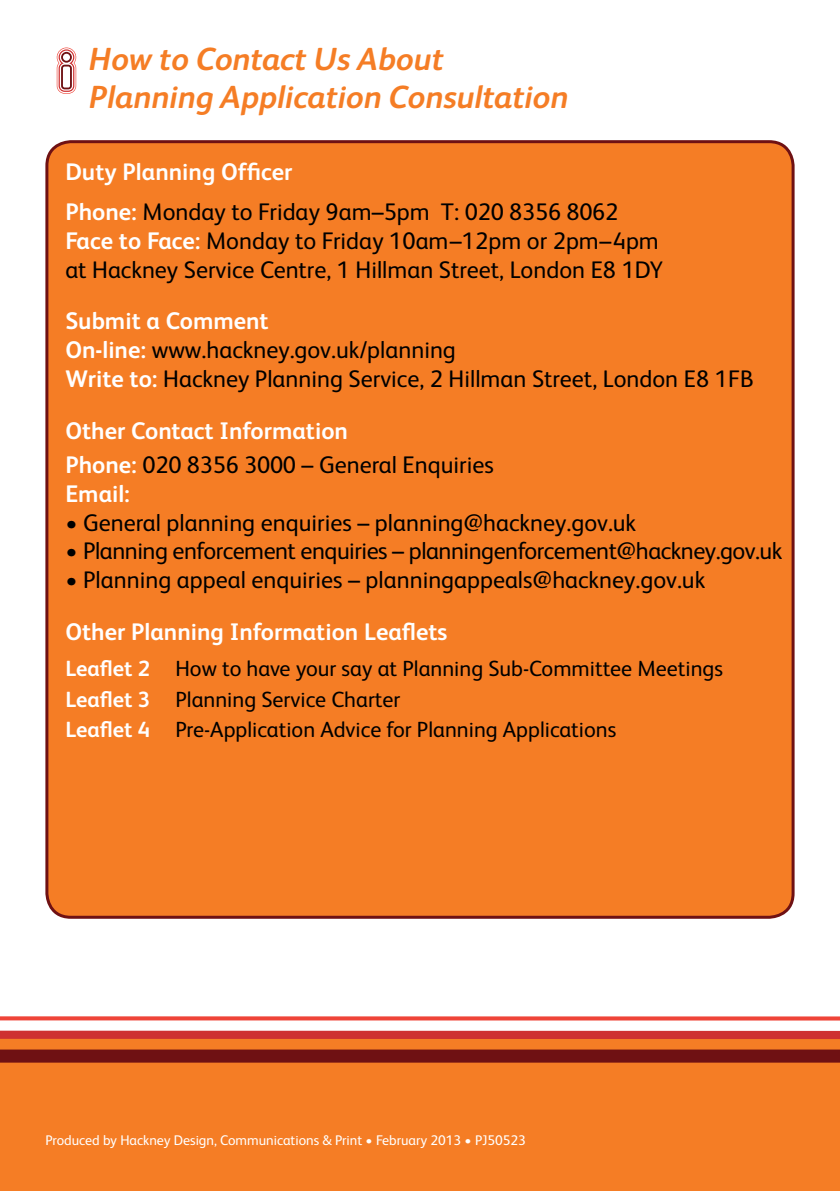
<style>
.page{position:relative;width:840px;height:1191px;background:#fff}
.page>*{position:absolute;margin:0;border:0;box-sizing:border-box;transform-origin:0 0}
.t1{font:italic 700 32px/38.4px "FS Albert";color:#f57d25}
.t2{font:24px/28.8px "FS Albert";color:#000}
.t3{font:700 24px/34.4px "FS Albert";color:#fff}
.t4{font:24px "FS Albert";letter-spacing:-.02em;color:#000}
.t5{font:22px/30.6px "FS Albert";color:#000}
.t6{font:14px "FS Albert";color:#fff}
.s1{font-weight:700;color:#fff}
.s2{font-weight:400;color:#000}
</style>
<div class="page">
<div style="left:0;top:1036px;width:839px;height:155px;background:#f57d25"></div>
<svg style="left:0;top:1016px;width:839px;height:47px"></svg>
<div style="left:47px;top:142px;width:745px;height:775px;background:#f57d25;border-radius:24px"></div>
<div style="left:45px;top:140px;width:749px;height:778px;border:3px solid #6f1113;border-radius:24px"></div>
<svg style="left:57px;top:48px;width:19px;height:46px"></svg>
<h1 class="t1" style="left:89px;top:38px;width:480px">How to Contact Us About<br>Planning Application Consultation</h1>
<p class="t2" style="left:65px;top:151px;width:554px;line-height:40.2px"><span class="s1">Duty Planning Officer<br>Phone:</span> Monday to Friday 9am–5pm T: 020 8356 8062</p>
<p class="t2" style="left:65px;top:225px;width:599px"><span class="s1">Face to Face:</span> Monday to Friday 10am–12pm or 2pm–4pm at Hackney Service Centre, 1 Hillman Street, London E8 1DY</p>
<p class="t2" style="left:65px;top:305px;width:689px"><span class="s1">Submit a Comment<br>On-line:</span> www.hackney.gov.uk/planning<br><span class="s1">Write to:</span> Hackney Planning Service, 2 Hillman Street, London E8 1FB</p>
<p class="t3" style="left:65px;top:412px;width:429px">Other Contact Information<br>Phone: <span class="s2">020 8356 3000 – General Enquiries</span></p>
<p class="t3" style="left:65px;top:475px;width:66px">Email:</p>
<p class="t2" style="left:65px;top:507px;width:572px">• General planning enquiries – planning@hackney.gov.uk</p>
<p class="t4" style="left:65px;top:535px;width:718px">• Planning enforcement enquiries – planningenforcement@hackney.gov.uk</p>
<p class="t2" style="left:65px;top:564px;width:641px">• Planning appeal enquiries – planningappeals@hackney.gov.uk</p>
<p class="t3" style="left:65px;top:613px;width:383px">Other Planning Information Leaflets</p>
<p class="t5" style="left:65px;top:652px;width:659px"><span class="s1">Leaflet 2</span> How to have your say at Planning Sub-Committee Meetings<br><span class="s1">Leaflet 3</span> Planning Service Charter<br><span class="s1">Leaflet 4</span> Pre-Application Advice for Planning Applications</p>
<p class="t6" style="left:45px;top:1130px;width:482px">Produced by Hackney Design, Communications &amp; Print • February 2013 • PJ50523</p>
</div>
